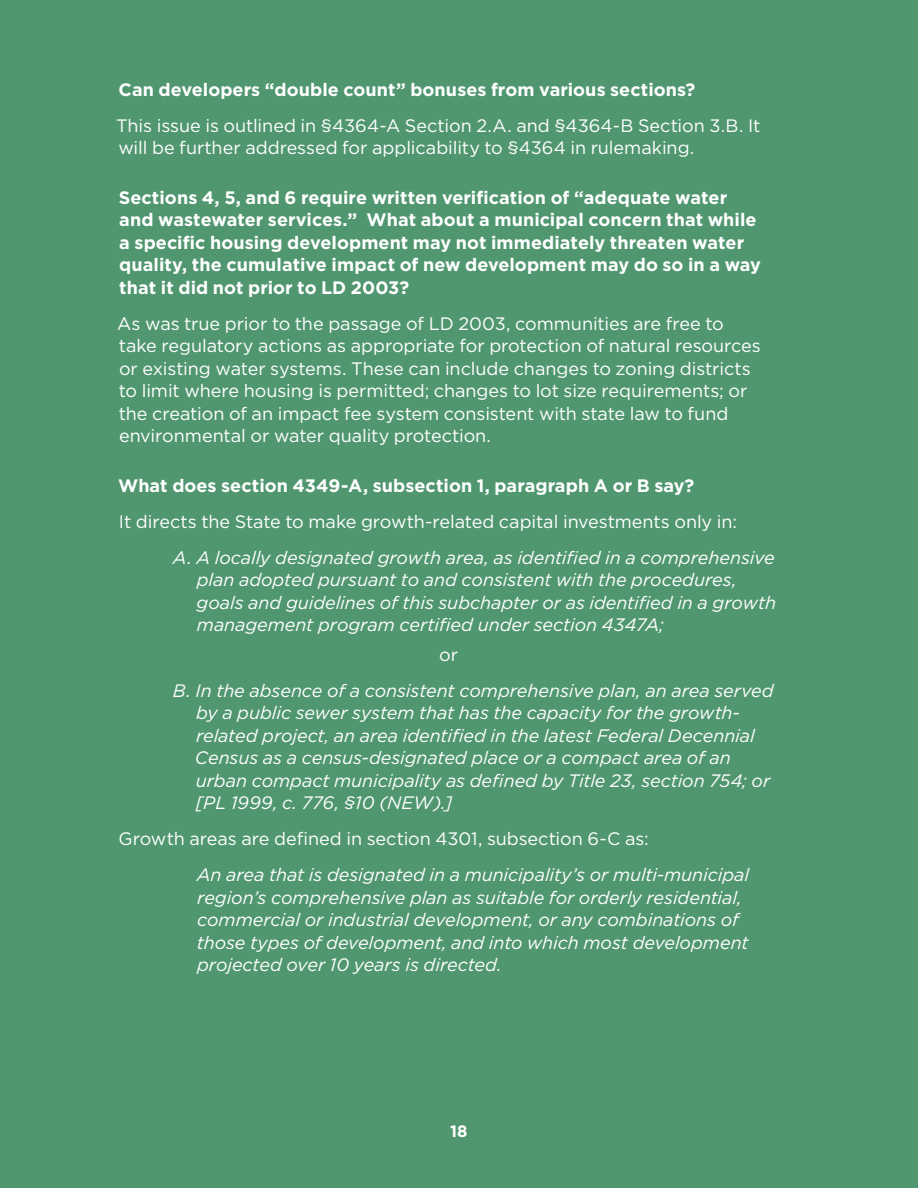
<style>
.page{position:relative;width:918px;height:1188px;background:#509770}
.page>*{position:absolute;margin:0;border:0;box-sizing:border-box;transform-origin:0 0}
.t1{font:italic 18px/22.5px "Gotham";letter-spacing:-.005em;color:#fff}
.t2{font:18px/22.5px "Gotham";letter-spacing:-.005em;color:#fff}
.t3{font:700 18px/22.5px "Gotham";letter-spacing:.005em;color:#fff}
.t4{font:700 16.5px "Gotham";color:#fff}
</style>
<div class="page">
<p class="t3" style="left:119px;top:78px;width:578px">Can developers “double count” bonuses from various sections?</p>
<p class="t2" style="left:116px;top:114px;width:646px">This issue is outlined in §4364-A Section 2.A. and §4364-B Section 3.B. It will be further addressed for applicability to §4364 in rulemaking.</p>
<p class="t3" style="left:119px;top:186px;width:644px">Sections 4, 5, and 6 require written verification of “adequate water and wastewater services.” What about a municipal concern that while a specific housing development may not immediately threaten water quality, the cumulative impact of new development may do so in a way that it did not prior to LD 2003?</p>
<p class="t2" style="left:117px;top:312px;width:645px">As was true prior to the passage of LD 2003, communities are free to take regulatory actions as appropriate for protection of natural resources or existing water systems. These can include changes to zoning districts to limit where housing is permitted; changes to lot size requirements; or the creation of an impact fee system consistent with state law to fund environmental or water quality protection.</p>
<p class="t3" style="left:118px;top:474px;width:578px">What does section 4349-A, subsection 1, paragraph A or B say?</p>
<p class="t2" style="left:119px;top:510px;width:620px">It directs the State to make growth-related capital investments only in:</p>
<p class="t1" style="left:197px;top:546px;width:581px;text-indent:-24px">A. A locally designated growth area, as identified in a comprehensive plan adopted pursuant to and consistent with the procedures, goals and guidelines of this subchapter or as identified in a growth management program certified under section 4347A;</p>
<p class="t2" style="left:439px;top:643px;width:20px">or</p>
<p class="t1" style="left:195px;top:679px;width:580px;text-indent:-22px">B. In the absence of a consistent comprehensive plan, an area served by a public sewer system that has the capacity for the growth&shy;related project, an area identified in the latest Federal Decennial Census as a census-designated place or a compact area of an urban compact municipality as defined by Title 23, section 754; or [PL 1999, c. 776, §10 (NEW).]</p>
<p class="t2" style="left:119px;top:827px;width:532px">Growth areas are defined in section 4301, subsection 6-C as:</p>
<p class="t1" style="left:197px;top:864px;width:554px">An area that is designated in a municipality’s or multi-municipal region’s comprehensive plan as suitable for orderly residential, commercial or industrial development, or any combinations of those types of development, and into which most development projected over 10 years is directed.</p>
<p class="t4" style="left:450px;top:1121px;width:19px">18</p>
</div>
